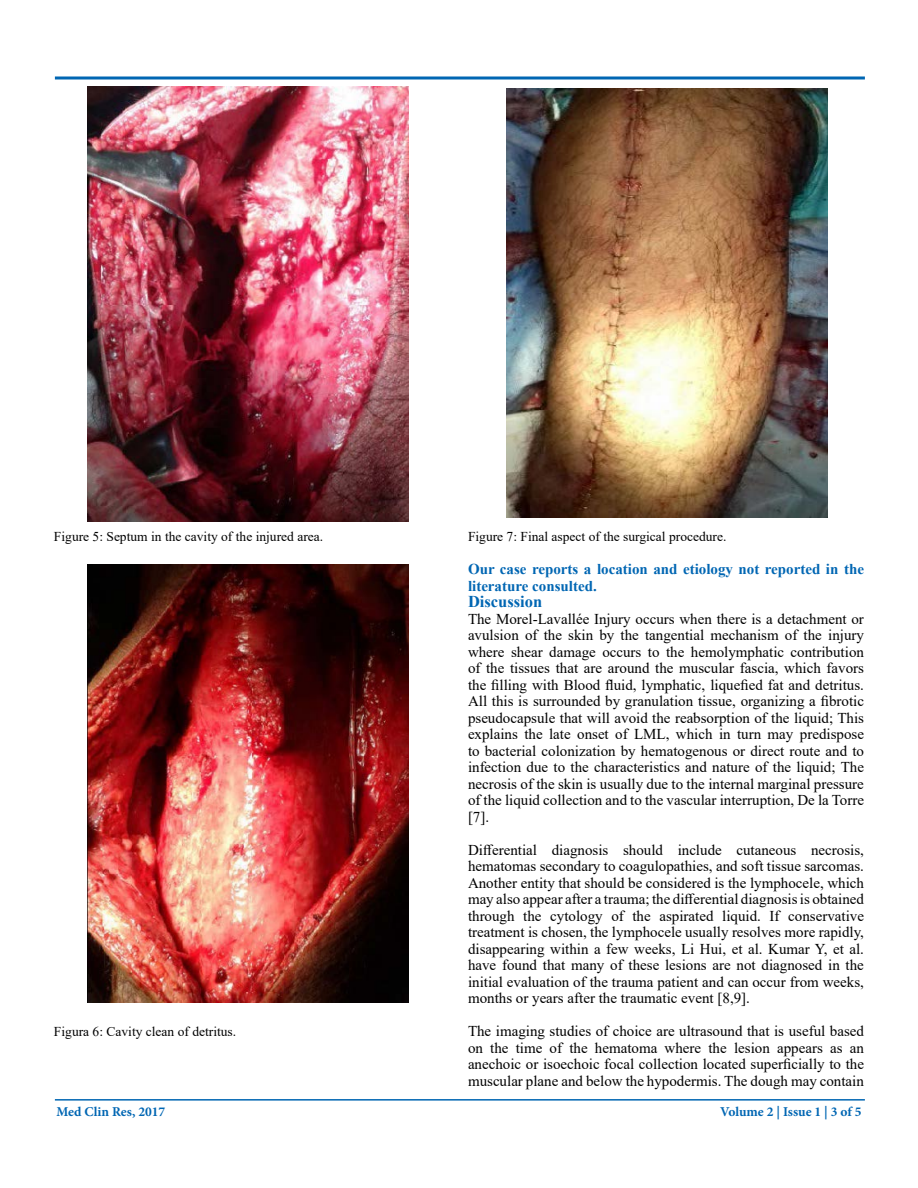
<style>
.page{position:relative;width:918px;height:1188px;background:#fff}
.page>*{position:absolute;margin:0;border:0;box-sizing:border-box;transform-origin:0 0}
.t1{font:700 16.5px "Times New Roman";color:#0066b3}
.t2{font:15px/16.5px "Times New Roman";color:#000;text-align:justify}
.t3{font:700 15px/16.5px "Times New Roman";color:#0066b3}
.t4{font:13.5px "Times New Roman";color:#000}
.t5{font:700 13.5px "Minion Pro";color:#0066b3}
</style>
<div class="page">
<hr style="left:55px;top:1099px;width:810px;height:2px;background:#0066b3">
<svg style="left:54px;top:76px;width:811px;height:4px;background:#3f8cc5"></svg>
<img style="left:87px;top:86px;width:322px;height:435px">
<img style="left:88px;top:564px;width:321px;height:438px">
<img style="left:507px;top:88px;width:321px;height:429px">
<p class="t4" style="left:54px;top:527px;width:271px">Figure 5: Septum in the cavity of the injured area.</p>
<p class="t4" style="left:54px;top:1022px;width:184px">Figura 6: Cavity clean of detritus.</p>
<p class="t4" style="left:468px;top:527px;width:260px">Figure 7: Final aspect of the surgical procedure.</p>
<p class="t3" style="left:468px;top:561px;width:398px">Our case reports a location and etiology not reported in the literature consulted.</p>
<p class="t1" style="left:468px;top:590px;width:76px">Discussion</p>
<p class="t2" style="left:468px;top:610px;width:398px">The Morel-Lavallée Injury occurs when there is a detachment or avulsion of the skin by the tangential mechanism of the injury where shear damage occurs to the hemolymphatic contribution of the tissues that are around the muscular fascia, which favors the filling with Blood fluid, lymphatic, liquefied fat and detritus.<br>All this is surrounded by granulation tissue, organizing a fibrotic pseudocapsule that will avoid the reabsorption of the liquid; This explains the late onset of LML, which in turn may predispose to bacterial colonization by hematogenous or direct route and to infection due to the characteristics and nature of the liquid; The necrosis of the skin is usually due to the internal marginal pressure of the liquid collection and to the vascular interruption, De la Torre [7].</p>
<p class="t2" style="left:468px;top:841px;width:398px">Differential diagnosis should include cutaneous necrosis, hematomas secondary to coagulopathies, and soft tissue sarcomas.<br>Another entity that should be considered is the lymphocele, which may also appear after a trauma; the differential diagnosis is obtained through the cytology of the aspirated liquid. If conservative treatment is chosen, the lymphocele usually resolves more rapidly, disappearing within a few weeks, Li Hui, et al. Kumar Y, et al. have found that many of these lesions are not diagnosed in the initial evaluation of the trauma patient and can occur from weeks, months or years after the traumatic event [8,9].</p>
<p class="t2" style="left:468px;top:1023px;width:398px">The imaging studies of choice are ultrasound that is useful based on the time of the hematoma where the lesion appears as an anechoic or isoechoic focal collection located superficially to the muscular plane and below the hypodermis. The dough may contain</p>
<p class="t5" style="left:56px;top:1102px;width:110px">Med Clin Res, 2017</p>
<p class="t5" style="left:720px;top:1102px;width:143px">Volume 2 | Issue 1 | 3 of 5</p>
</div>
